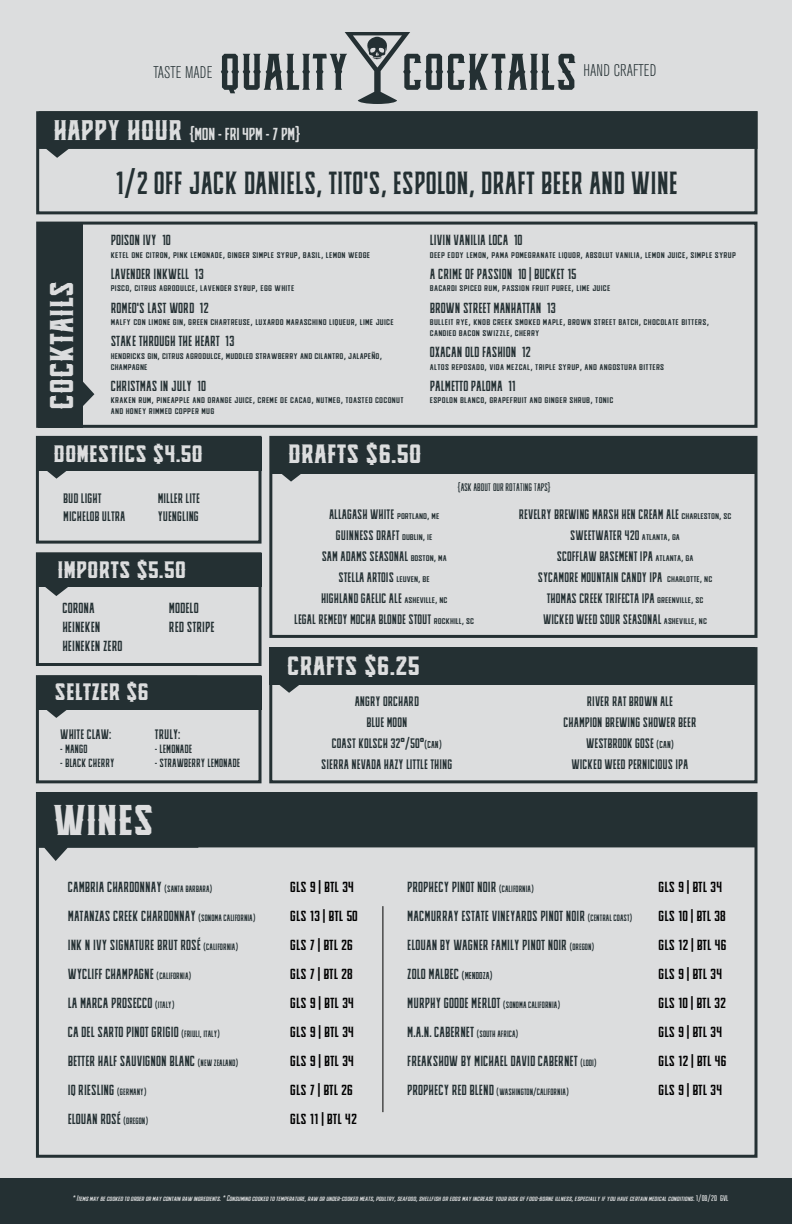
<style>
.page{position:relative;width:792px;height:1224px;background:#dcddde}
.page>*{position:absolute;margin:0;border:0;box-sizing:border-box;transform-origin:0 0}
.t1{font:900 47px "Knucklehead Deco";color:#dcddde}
.t2{font:900 36px "Knucklehead Deco";color:#dcddde}
.t3{font:700 35px "Knucklehead Serif";color:#243033;scale:.9 1}
.t4{font:900 29px "Knucklehead Deco";color:#dcddde}
.t5{font:900 26px "Knucklehead Deco";color:#dcddde}
.t6{font:700 19px "Knucklehead";letter-spacing:-.02em;color:#dcddde}
.t7{font:300 condensed 16.8px "Akzidenz Grotesk BE";color:#243033}
.t8{font:700 16px/29px "Knucklehead Serif";color:#243033;scale:.9 1}
.t9{font:700 16px/29px "Knucklehead Serif";color:#000}
.t10{font:700 15px/21px "Knucklehead Serif";color:#243033;text-align:center;scale:.9 1}
.t11{font:700 13px "Knucklehead Serif";color:#243033;scale:.9 1}
.t12{font:12px/11px "Knucklehead";letter-spacing:.02em;color:#243033}
.t13{font:12px "Knucklehead";color:#243033;scale:.9 1}
.t14{font:700 10px "Knucklehead Serif";color:#243033;scale:.9 1}
.t15{font:italic 9px "Knucklehead";color:#dcddde}
.s1{font-family:"Knucklehead Deco";font-weight:900;font-size:31px}
.s2{font-family:"Knucklehead";font-weight:400;font-size:12px}
.s3{font-size:11px}
.s4{font-size:10px}
.s5{font-size:16px}
.s6{font-style:normal}
</style>
<div class="page">
<div style="left:37px;top:553px;width:225px;height:34px;background:#243033"></div>
<svg style="left:45px;top:587px;width:23px;height:9px"></svg>
<div style="left:36px;top:552px;width:226px;height:114px;border:3px solid #243033"></div>
<div style="left:38px;top:437px;width:224px;height:33px;background:#243033"></div>
<svg style="left:40px;top:470px;width:157px;height:9px"></svg>
<div style="left:36px;top:436px;width:226px;height:108px;border:3px solid #243033"></div>
<div style="left:36px;top:792px;width:722px;height:366px;border:3px solid #243033"></div>
<div style="left:36px;top:222px;width:722px;height:206px;border:3px solid #243033"></div>
<svg style="left:83px;top:382px;width:11px;height:24px"></svg>
<div style="left:38px;top:224px;width:45px;height:203px;background:#243033"></div>
<div style="left:36px;top:793px;width:720px;height:54px;background:#243033"></div>
<div style="left:270px;top:436px;width:486px;height:38px;background:#243033"></div>
<svg style="left:37px;top:847px;width:161px;height:14px"></svg>
<svg style="left:282px;top:474px;width:19px;height:8px"></svg>
<div style="left:0;top:1179px;width:792px;height:45px;background:#243033"></div>
<div style="left:269px;top:436px;width:489px;height:202px;border:3px solid #243033"></div>
<hr style="left:382px;top:906px;width:1px;height:206px;background:#000">
<svg style="left:221px;top:32px;width:355px;height:72px"></svg>
<div style="left:39px;top:111px;width:718px;height:38px;background:#243033"></div>
<svg style="left:46px;top:149px;width:23px;height:9px"></svg>
<div style="left:36px;top:111px;width:721px;height:103px;border:3px solid #243033"></div>
<div style="left:269px;top:647px;width:486px;height:38px;background:#243033"></div>
<svg style="left:279px;top:685px;width:20px;height:8px"></svg>
<div style="left:269px;top:647px;width:489px;height:136px;border:3px solid #243033"></div>
<div style="left:37px;top:676px;width:225px;height:34px;background:#243033"></div>
<svg style="left:47px;top:710px;width:20px;height:8px"></svg>
<div style="left:36px;top:675px;width:226px;height:108px;border:3px solid #243033"></div>
<p class="t7" style="left:153px;top:63px;width:60px">TASTE MADE</p>
<p class="t7" style="left:583px;top:61px;width:75px">HAND CRAFTED</p>
<p class="t6" style="left:53px;top:123px;width:249px"><span class="s1">HAPPY HOUR</span> {MON - FRI 4PM - 7 PM}</p>
<h3 class="t3" style="left:115px;top:161px;width:627px">1/2 OFF JACK DANIELS, TITO'S, ESPOLON, DRAFT BEER AND WINE</h3>
<h2 class="t2" style="left:40px;top:410px;width:130px;rotate:-90deg">COCKTAILS</h2>
<p class="t8" style="left:111px;top:225px;width:68px">POISON IVY 10</p>
<p class="t12" style="left:111px;top:248px;width:261px">ketel one citron, pink lemonade, ginger simple syrup, basil, lemon wedge</p>
<p class="t8" style="left:111px;top:259px;width:105px">LAVENDER INKWELL 13</p>
<p class="t12" style="left:111px;top:282px;width:185px">pisco, citrus agrodulce, lavender syrup, egg white</p>
<p class="t8" style="left:111px;top:292px;width:110px">ROMEO'S LAST WORD 12</p>
<p class="t12" style="left:111px;top:315px;width:285px">malfy con limone gin, green chartreuse, luxardo maraschino liqueur, lime juice</p>
<p class="t8" style="left:111px;top:326px;width:139px">STAKE THROUGH THE HEART 13</p>
<p class="t12" style="left:111px;top:349px;width:273px">hendricks gin, citrus agrodulce, muddled strawberry and cilantro, jalapeño, champagne</p>
<p class="t8" style="left:111px;top:371px;width:107px">CHRISTMAS IN JULY 10</p>
<p class="t12" style="left:111px;top:394px;width:294px">kraken rum, pineapple and orange juice, creme de cacao, nutmeg, toasted coconut and honey rimmed copper mug</p>
<p class="t8" style="left:430px;top:225px;width:105px">LIVIN VANILIA LOCA 10</p>
<p class="t12" style="left:430px;top:248px;width:308px">deep eddy lemon, pama pomegranate liquor, absolut vanilia, lemon juice, simple syrup</p>
<p class="t8" style="left:430px;top:259px;width:165px">A CRIME OF PASSION 10 | BUCKET 15</p>
<p class="t12" style="left:430px;top:282px;width:182px">bacardi spiced rum, passion fruit puree, lime juice</p>
<p class="t8" style="left:430px;top:292px;width:142px">BROWN STREET MANHATTAN 13</p>
<p class="t12" style="left:430px;top:315px;width:281px">bulleit rye, knob creek smoked maple, brown street batch, chocolate bitters, candied bacon swizzle, cherry</p>
<p class="t8" style="left:430px;top:337px;width:114px">OXACAN OLD FASHION 12</p>
<p class="t12" style="left:430px;top:360px;width:236px">altos reposado, vida mezcal, triple syrup, and angostura bitters</p>
<p class="t8" style="left:430px;top:371px;width:97px">PALMETTO PALOMA 11</p>
<p class="t12" style="left:430px;top:394px;width:185px">espolon blanco, grapefruit and ginger shrub, tonic</p>
<h3 class="t5" style="left:54px;top:438px;width:151px">DOMESTICS $4.50</h3>
<p class="t10" style="left:63px;top:489px;width:71px;line-height:18px;text-align:left">BUD LIGHT<br>MICHELOB ULTRA</p>
<p class="t10" style="left:158px;top:489px;width:48px;line-height:18px;text-align:left">MILLER LITE<br>YUENGLING</p>
<h3 class="t5" style="left:58px;top:554px;width:130px">IMPORTS $5.50</h3>
<p class="t8" style="left:62px;top:598px;width:68px;line-height:19px">CORONA<br>HEINEKEN<br>HEINEKEN ZERO</p>
<p class="t8" style="left:169px;top:598px;width:52px;line-height:19px">MODELO<br>RED STRIPE</p>
<h3 class="t5" style="left:55px;top:675px;width:96px">SELTZER $6</h3>
<p class="t10" style="left:60px;top:724px;width:58px">WHITE CLAW:</p>
<p class="t11" style="left:60px;top:741px;width:32px">- MANGO</p>
<p class="t11" style="left:60px;top:755px;width:62px">- BLACK CHERRY</p>
<p class="t10" style="left:155px;top:724px;width:30px">TRULY:</p>
<p class="t11" style="left:155px;top:741px;width:43px">- LEMONADE</p>
<p class="t11" style="left:155px;top:755px;width:96px">- STRAWBERRY LEMONADE</p>
<h1 class="t1" style="left:53px;top:791px;width:102px">WINES</h1>
<h3 class="t4" style="left:288px;top:436px;width:135px">DRAFTS $6.50</h3>
<p class="t13" style="left:457px;top:479px;width:105px">{ASK ABOUT OUR ROTATING TAPS}</p>
<p class="t10" style="left:294px;top:504px;width:201px">ALLAGASH WHITE <span class="s2">portland, me<br></span>GUINNESS DRAFT <span class="s2">dublin, ie<br></span>SAM ADAMS SEASONAL <span class="s2">boston, ma<br></span>STELLA ARTOIS <span class="s2">leuven, be<br></span>HIGHLAND GAELIC ALE <span class="s2">asheville, nc<br></span>LEGAL REMEDY MOCHA BLONDE STOUT <span class="s2">rockhill, sc</span></p>
<h3 class="t4" style="left:287px;top:648px;width:134px">CRAFTS $6.25</h3>
<p class="t10" style="left:321px;top:690px;width:147px">ANGRY ORCHARD<br>BLUE MOON<br>COAST KOLSCH 32°/50°<span class="s3">(CAN)<br></span>SIERRA NEVADA HAZY LITTLE THING</p>
<p class="t10" style="left:519px;top:504px;width:238px">REVELRY BREWING MARSH HEN CREAM ALE <span class="s2">charleston, sc </span>SWEETWATER 420 <span class="s2">atlanta, ga<br></span>SCOFFLAW BASEMENT IPA <span class="s2">atlanta, ga<br></span>SYCAMORE MOUNTAIN CANDY IPA <span class="s2">charlotte, nc<br></span>THOMAS CREEK TRIFECTA IPA <span class="s2">greenville, sc<br></span>WICKED WEED SOUR SEASONAL <span class="s2">asheville, nc</span></p>
<p class="t10" style="left:564px;top:690px;width:149px">RIVER RAT BROWN ALE<br>CHAMPION BREWING SHOWER BEER<br>WESTBROOK GOSE <span class="s3">(CAN)<br></span>WICKED WEED PERNICIOUS IPA</p>
<p class="t9" style="left:290px;top:872px;width:69px">GLS 9 | BTL 34<br>GLS 13 | BTL 50<br>GLS 7 | BTL 26<br>GLS 7 | BTL 28<br>GLS 9 | BTL 34<br>GLS 9 | BTL 34<br>GLS 9 | BTL 34<br>GLS 7 | BTL 26<br>GLS 11 | BTL 42</p>
<p class="t9" style="left:658px;top:872px;width:70px">GLS 9 | BTL 34<br>GLS 10 | BTL 38<br>GLS 12 | BTL 46<br>GLS 9 | BTL 34<br>GLS 10 | BTL 32<br>GLS 9 | BTL 34<br>GLS 12 | BTL 46<br>GLS 9 | BTL 34</p>
<p class="t8" style="left:68px;top:872px;width:210px">CAMBRIA CHARDONNAY <span class="s4">(SANTA BARBARA)<br></span>MATANZAS CREEK CHARDONNAY <span class="s4">(SONOMA CALIFORNIA)<br></span>INK N IVY SIGNATURE BRUT ROSÉ <span class="s4">(CALIFORNIA)<br></span>WYCLIFF CHAMPAGNE <span class="s4">(CALIFORNIA)<br></span>LA MARCA PROSECCO <span class="s4">(ITALY)<br></span>CA DEL SARTO PINOT GRIGIO <span class="s4">(FRIULI, ITALY)<br></span>BETTER HALF SAUVIGNON BLANC <span class="s4">(NEW ZEALAND)<br></span>IQ RIESLING <span class="s4">(GERMANY)<br></span>ELOUAN ROSÉ <span class="s4">(OREGON)</span></p>
<p class="t8" style="left:407px;top:872px;width:251px">PROPHECY PINOT NOIR <span class="s4">(CALIFORNIA)<br></span>MACMURRAY ESTATE VINEYARDS PINOT NOIR <span class="s4">(CENTRAL COAST)<br></span>ELOUAN BY WAGNER FAMILY PINOT NOIR <span class="s4">(OREGON)<br></span>ZOLO MALBEC <span class="s3">(MENDOZA)</span></p>
<p class="t14" style="left:407px;top:999px;width:171px"><span class="s5">MURPHY GOODE MERLOT</span> (SONOMA CALIFORNIA)</p>
<p class="t8" style="left:407px;top:1017px;width:212px">M.A.N. CABERNET <span class="s4">(SOUTH AFRICA)<br></span>FREAKSHOW BY MICHAEL DAVID CABERNET <span class="s4">(LODI)</span></p>
<p class="t14" style="left:407px;top:1086px;width:181px"><span class="s5">PROPHECY RED BLEND</span> (WASHINGTON/CALIFORNIA)</p>
<p class="t15" style="left:72px;top:1193px;width:658px">*Itemsmaybecookedtoorderormaycontainraw ingredients.*Consumingcookedtotemperature,raw orunder-cookedmeats,poultry,seafood,shellfishoreggsmayincreaseyourriskoffood-borneillness,especiallyifyouhavecertainmedicalconditions.<span class="s6">1 / 0 8 / 2 0 G V L</span></p>
</div>
